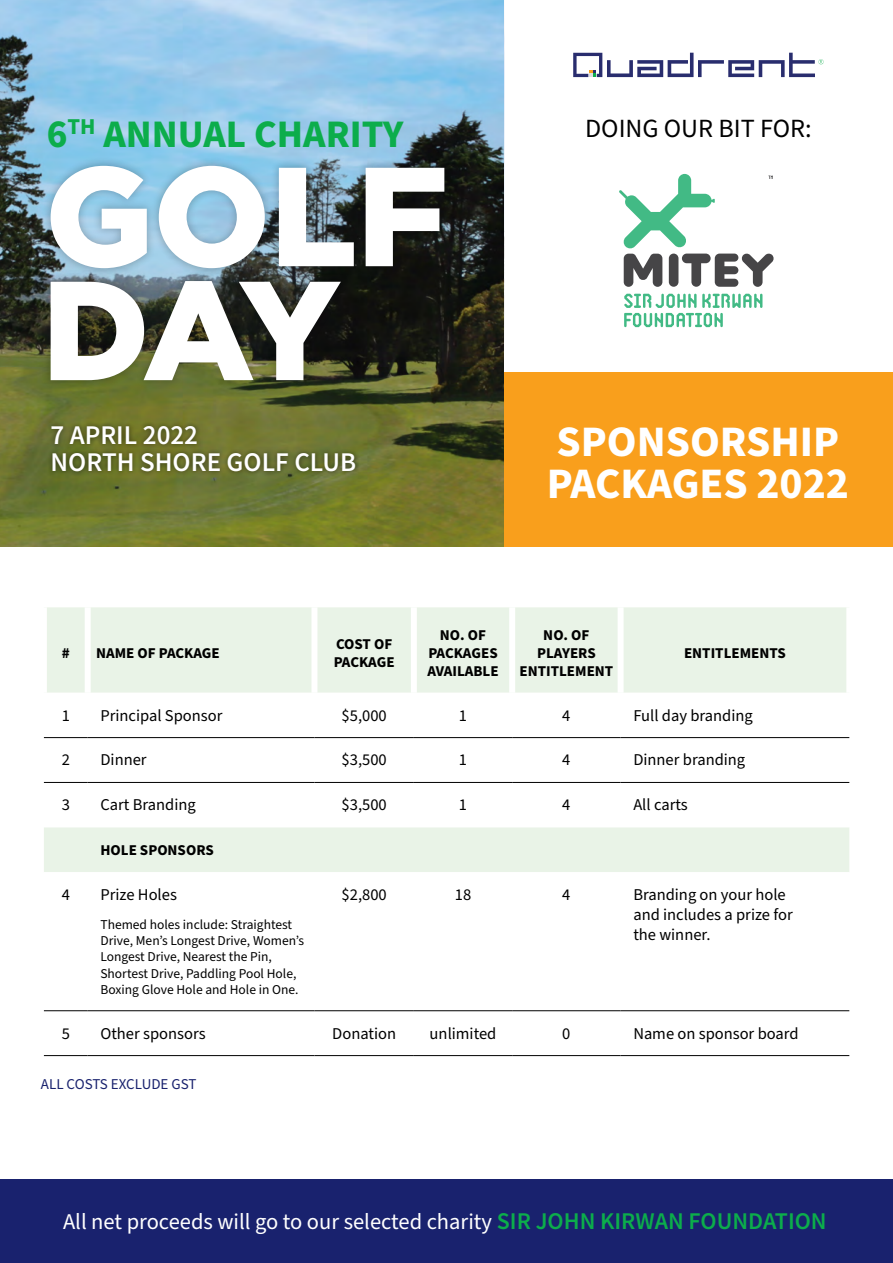
<style>
.page{position:relative;width:893px;height:1263px;background:#fff}
.page>*{position:absolute;margin:0;border:0;box-sizing:border-box;transform-origin:0 0}
.t1{font:700 43.5px/42px "Source Sans Pro";color:#fff}
.t2{font:700 39px "Source Sans Pro";color:#0cad4b}
.t3{font:27px "Source Sans Variable";color:#fff}
.t4{font:26.25px "Source Sans Pro";color:#000}
.t5{font:22.5px "Source Sans Pro";color:#fff}
.t6{font:16.5px/19.8px "Source Sans Pro";color:#000}
.t7{font:700 15px/18px "Source Sans Pro";color:#000;text-align:center}
.t8{font:15px "Source Sans Pro";color:#19226e}
.t9{font:13.5px/16.2px "Source Sans Pro";color:#000}
.s1{font-family:"Source Sans Variable";font-size:24px;color:#0cad4b}
</style>
<div class="page">
<div style="left:504px;top:372px;width:389px;height:174px;background:#f99f1c"></div>
<div style="left:0;top:1179px;width:893px;height:84px;background:#19226e"></div>
<img style="left:0;top:0;width:504px;height:546px">
<div style="left:46px;top:421px;width:315px;height:56px;background:#000;opacity:.5"></div>
<div style="left:41px;top:156px;width:413px;height:122px;background:#000;opacity:.25"></div>
<svg style="left:51px;top:166px;width:393px;height:102px"></svg>
<div style="left:41px;top:271px;width:309px;height:118px;background:#000;opacity:.25"></div>
<svg style="left:51px;top:281px;width:290px;height:99px"></svg>
<svg style="left:573px;top:53px;width:250px;height:24px"></svg>
<div style="left:47px;top:607px;width:799px;height:86px;background:#e9f3e7"></div>
<svg style="left:44px;top:738px;width:805px;height:274px"></svg>
<div style="left:311px;top:607px;width:6px;height:86px;background:#fff"></div>
<div style="left:411px;top:607px;width:6px;height:86px;background:#fff"></div>
<div style="left:509px;top:607px;width:6px;height:86px;background:#fff"></div>
<div style="left:618px;top:607px;width:6px;height:86px;background:#fff"></div>
<div style="left:85px;top:607px;width:6px;height:86px;background:#fff"></div>
<hr style="left:44px;top:737px;width:44px;height:1px;background:#000">
<hr style="left:88px;top:737px;width:226px;height:1px;background:#000">
<hr style="left:314px;top:737px;width:100px;height:1px;background:#000">
<hr style="left:414px;top:737px;width:98px;height:1px;background:#000">
<hr style="left:512px;top:737px;width:109px;height:1px;background:#000">
<hr style="left:621px;top:737px;width:228px;height:1px;background:#000">
<hr style="left:44px;top:782px;width:44px;height:1px;background:#000">
<hr style="left:88px;top:782px;width:226px;height:1px;background:#000">
<hr style="left:314px;top:782px;width:100px;height:1px;background:#000">
<hr style="left:414px;top:782px;width:98px;height:1px;background:#000">
<hr style="left:512px;top:782px;width:109px;height:1px;background:#000">
<hr style="left:621px;top:782px;width:228px;height:1px;background:#000">
<hr style="left:44px;top:1010px;width:44px;height:1px;background:#000">
<hr style="left:88px;top:1010px;width:226px;height:1px;background:#000">
<hr style="left:314px;top:1010px;width:100px;height:1px;background:#000">
<hr style="left:414px;top:1010px;width:98px;height:1px;background:#000">
<hr style="left:512px;top:1010px;width:109px;height:1px;background:#000">
<hr style="left:621px;top:1010px;width:228px;height:1px;background:#000">
<hr style="left:44px;top:1055px;width:44px;height:1px;background:#000">
<hr style="left:88px;top:1055px;width:226px;height:1px;background:#000">
<hr style="left:314px;top:1055px;width:100px;height:1px;background:#000">
<hr style="left:414px;top:1055px;width:98px;height:1px;background:#000">
<hr style="left:512px;top:1055px;width:109px;height:1px;background:#000">
<hr style="left:621px;top:1055px;width:228px;height:1px;background:#000">
<svg style="left:624px;top:294px;width:138px;height:33px"></svg>
<svg style="left:619px;top:174px;width:155px;height:113px"></svg>
<p class="t2" style="left:47px;top:108px;width:358px">6<sup>TH</sup> ANNUAL CHARITY</p>
<p class="t3" style="left:51px;top:419px;width:149px">7 APRIL 2022</p>
<p class="t3" style="left:51px;top:446px;width:307px">NORTH SHORE GOLF CLUB</p>
<p class="t4" style="left:585px;top:111px;width:228px">DOING OUR BIT FOR:</p>
<p class="t1" style="left:547px;top:422px;width:304px">SPONSORSHIP<br>PACKAGES 2022</p>
<p class="t7" style="left:62px;top:644px;width:9px">#</p>
<p class="t7" style="left:96px;top:644px;width:125px">NAME OF PACKAGE</p>
<p class="t7" style="left:334px;top:635px;width:62px;text-align:left">COST OF<br>PACKAGE</p>
<p class="t7" style="left:427px;top:626px;width:73px">NO. OF<br>PACKAGES<br>AVAILABLE</p>
<p class="t7" style="left:519px;top:626px;width:95px">NO. OF<br>PLAYERS<br>ENTITLEMENT</p>
<p class="t7" style="left:684px;top:644px;width:103px">ENTITLEMENTS</p>
<p class="t6" style="left:62px;top:706px;width:10px">1</p>
<p class="t6" style="left:100px;top:706px;width:124px">Principal Sponsor</p>
<p class="t6" style="left:342px;top:706px;width:47px">$5,000</p>
<p class="t6" style="left:459px;top:706px;width:10px">1</p>
<p class="t6" style="left:562px;top:706px;width:10px">4</p>
<p class="t6" style="left:633px;top:706px;width:121px">Full day branding</p>
<p class="t6" style="left:62px;top:750px;width:10px">2</p>
<p class="t6" style="left:100px;top:750px;width:48px">Dinner</p>
<p class="t6" style="left:342px;top:750px;width:47px">$3,500</p>
<p class="t6" style="left:459px;top:750px;width:10px">1</p>
<p class="t6" style="left:562px;top:750px;width:10px">4</p>
<p class="t6" style="left:633px;top:750px;width:113px">Dinner branding</p>
<p class="t6" style="left:62px;top:795px;width:10px">3</p>
<p class="t6" style="left:100px;top:795px;width:97px">Cart Branding</p>
<p class="t6" style="left:342px;top:795px;width:47px">$3,500</p>
<p class="t6" style="left:459px;top:795px;width:10px">1</p>
<p class="t6" style="left:562px;top:795px;width:10px">4</p>
<p class="t6" style="left:633px;top:795px;width:56px">All carts</p>
<p class="t7" style="left:100px;top:841px;width:115px">HOLE SPONSORS</p>
<p class="t6" style="left:62px;top:885px;width:10px">4</p>
<p class="t6" style="left:100px;top:885px;width:78px">Prize Holes</p>
<p class="t9" style="left:100px;top:917px;width:205px">Themed holes include: Straightest Drive, Men’s Longest Drive, Women’s Longest Drive, Nearest the Pin, Shortest Drive, Paddling Pool Hole, Boxing Glove Hole and Hole in One.</p>
<p class="t6" style="left:342px;top:885px;width:47px">$2,800</p>
<p class="t6" style="left:455px;top:885px;width:18px">18</p>
<p class="t6" style="left:562px;top:885px;width:10px">4</p>
<p class="t6" style="left:633px;top:885px;width:161px">Branding on your hole and includes a prize for the winner.</p>
<p class="t6" style="left:62px;top:1024px;width:10px">5</p>
<p class="t6" style="left:100px;top:1024px;width:107px">Other sponsors</p>
<p class="t6" style="left:332px;top:1024px;width:65px">Donation</p>
<p class="t6" style="left:430px;top:1024px;width:68px">unlimited</p>
<p class="t6" style="left:562px;top:1024px;width:10px">0</p>
<p class="t6" style="left:633px;top:1024px;width:167px">Name on sponsor board</p>
<p class="t8" style="left:41px;top:1074px;width:157px">ALL COSTS EXCLUDE GST</p>
<p class="t5" style="left:63px;top:1207px;width:765px">All net proceeds will go to our selected charity <span class="s1">SIR JOHN KIRWAN FOUNDATION</span></p>
</div>
